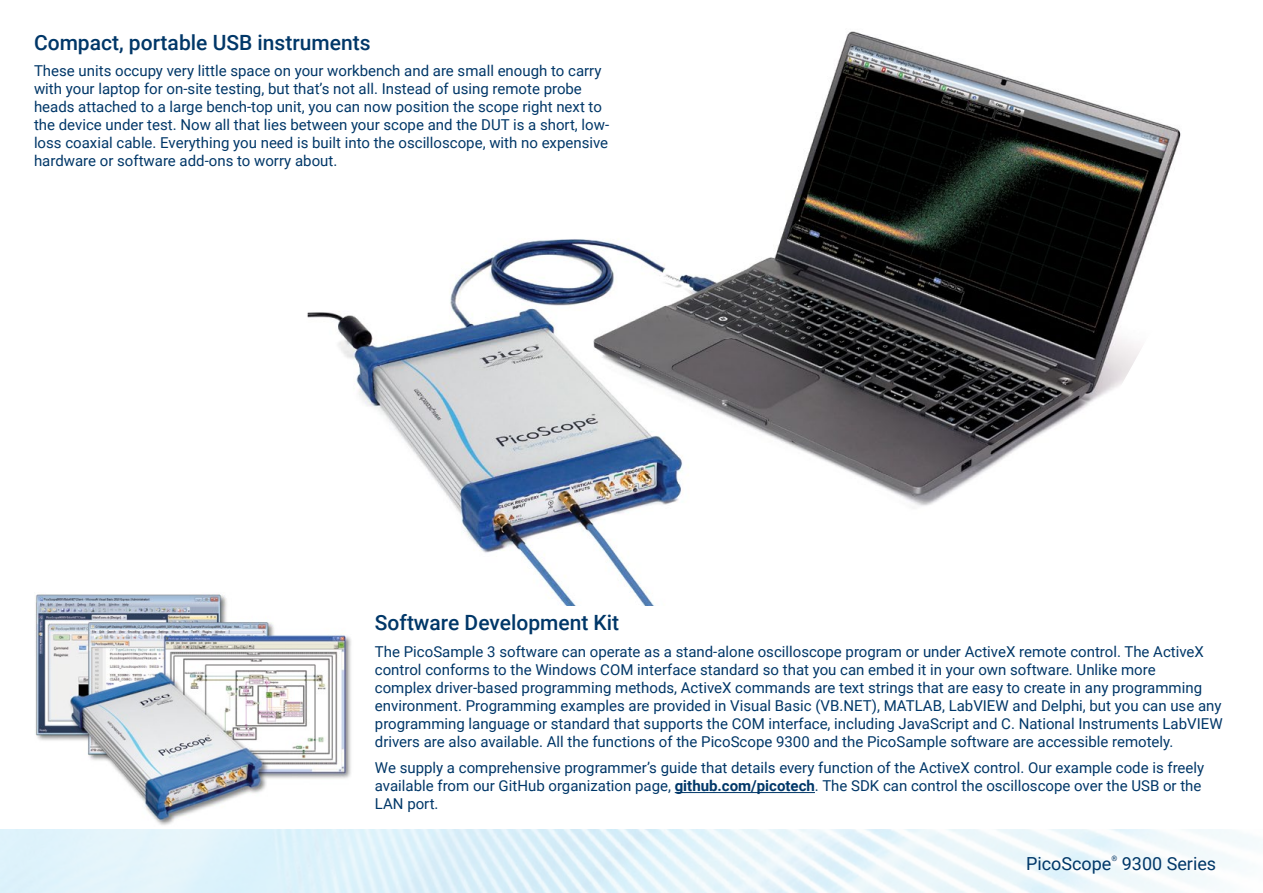
<style>
.page{position:relative;width:1263px;height:893px;background:#fff}
.page>*{position:absolute;margin:0;border:0;box-sizing:border-box;transform-origin:0 0}
.t1{font:500 21px "Roboto";color:#003768}
.t2{font:18px "Roboto";color:#003768}
.t3{font:15px/18px "Roboto";color:#003768}
.t4{font:7.5px "Roboto";color:#003768}
.s1{font-weight:700}
</style>
<div class="page">
<img style="left:0;top:829px;width:1263px;height:64px">
<svg style="left:307px;top:31px;width:874px;height:575px"></svg>
<img style="left:35px;top:592px;width:319px;height:233px">
<hr style="left:675px;top:792px;width:140px;height:1px;background:#003768">
<h1 class="t1" style="left:34px;top:28px;width:338px">Compact, portable USB instruments</h1>
<p class="t3" style="left:34px;top:61px;width:577px">These units occupy very little space on your workbench and are small enough to carry with your laptop for on-site testing, but that’s not all. Instead of using remote probe heads attached to a large bench-top unit, you can now position the scope right next to the device under test. Now all that lies between your scope and the DUT is a short, low&shy;loss coaxial cable. Everything you need is built into the oscilloscope, with no expensive hardware or software add-ons to worry about.</p>
<h1 class="t1" style="left:375px;top:608px;width:246px">Software Development Kit</h1>
<p class="t3" style="left:375px;top:642px;width:849px">The PicoSample 3 software can operate as a stand-alone oscilloscope program or under ActiveX remote control. The ActiveX control conforms to the Windows COM interface standard so that you can embed it in your own software. Unlike more<br>complex driver-based programming methods, ActiveX commands are text strings that are easy to create in any programming environment. Programming examples are provided in Visual Basic (VB.NET), MATLAB, LabVIEW and Delphi, but you can use any programming language or standard that supports the COM interface, including JavaScript and C. National Instruments LabVIEW drivers are also available. All the functions of the PicoScope 9300 and the PicoSample software are accessible remotely.</p>
<p class="t3" style="left:375px;top:759px;width:831px">We supply a comprehensive programmer’s guide that details every function of the ActiveX control. Our example code is freely available from our GitHub organization page, <span class="s1">github.com/picotech</span>. The SDK can control the oscilloscope over the USB or the<br>LAN port.</p>
<p class="t2" style="left:1026px;top:851px;width:87px">PicoScope</p>
<p class="t4" style="left:1111px;top:853px;width:7px">®</p>
<p class="t2" style="left:1122px;top:851px;width:96px">9300 Series</p>
</div>
